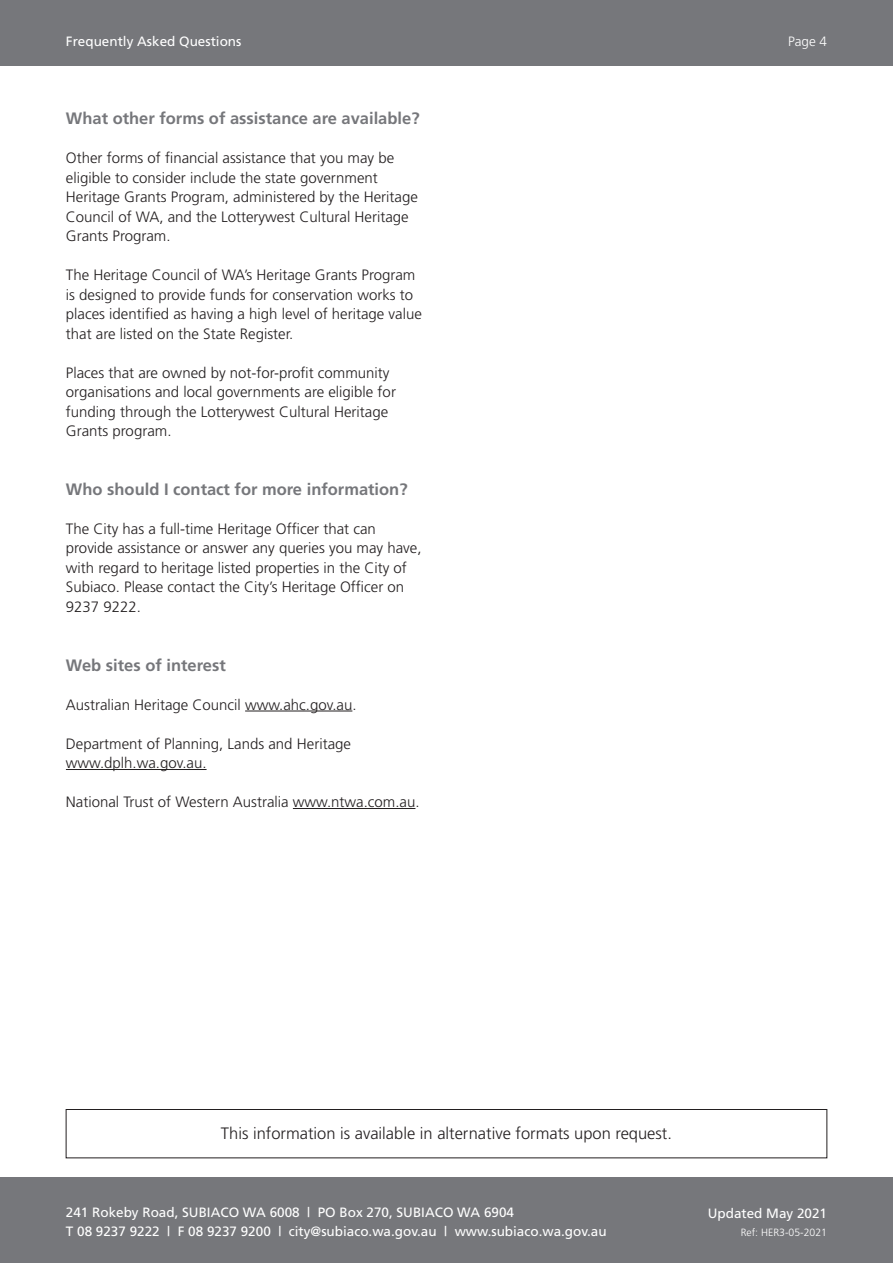
<style>
.page{position:relative;width:893px;height:1263px;background:#fff}
.page>*{position:absolute;margin:0;border:0;box-sizing:border-box;transform-origin:0 0}
.t1{font:700 16.5px "Frutiger";color:#76777b}
.t2{font:300 16.5px "Frutiger";color:#231f20}
.t3{font:300 15px/19.5px "Frutiger";color:#231f20}
.t4{font:13.5px/19.5px "Frutiger";color:#fff}
.t5{font:300 13.5px "Frutiger";color:#fff}
.t6{font:300 10.5px "Frutiger";color:#fff}
</style>
<div class="page">
<div style="left:0;top:1177px;width:893px;height:86px;background:#76777b"></div>
<div style="left:0;top:0;width:893px;height:66px;background:#76777b"></div>
<hr style="left:245px;top:711px;width:107px;height:1px;background:#231f20">
<hr style="left:66px;top:769px;width:141px;height:1px;background:#231f20">
<hr style="left:293px;top:808px;width:122px;height:1px;background:#231f20">
<div style="left:66px;top:1109px;width:761px;height:49px;border:1px solid #231f20"></div>
<p class="t4" style="left:66px;top:32px;width:177px">Frequently Asked Questions</p>
<p class="t5" style="left:788px;top:34px;width:41px">Page 4</p>
<p class="t1" style="left:66px;top:109px;width:355px">What other forms of assistance are available?</p>
<p class="t3" style="left:66px;top:149px;width:353px">Other forms of financial assistance that you may be eligible to consider include the state government Heritage Grants Program, administered by the Heritage Council of WA, and the Lotterywest Cultural Heritage Grants Program.</p>
<p class="t3" style="left:66px;top:266px;width:357px">The Heritage Council of WA’s Heritage Grants Program is designed to provide funds for conservation works to places identified as having a high level of heritage value that are listed on the State Register.</p>
<p class="t3" style="left:66px;top:363px;width:332px">Places that are owned by not-for-profit community organisations and local governments are eligible for funding through the Lotterywest Cultural Heritage Grants program.</p>
<p class="t1" style="left:66px;top:479px;width:343px">Who should I contact for more information?</p>
<p class="t3" style="left:66px;top:519px;width:357px">The City has a full-time Heritage Officer that can provide assistance or answer any queries you may have, with regard to heritage listed properties in the City of Subiaco. Please contact the City’s Heritage Officer on 9237 9222.</p>
<p class="t1" style="left:66px;top:655px;width:161px">Web sites of interest</p>
<p class="t3" style="left:66px;top:695px;width:292px">Australian Heritage Council www.ahc.gov.au.</p>
<p class="t3" style="left:66px;top:734px;width:287px">Department of Planning, Lands and Heritage www.dplh.wa.gov.au.</p>
<p class="t3" style="left:66px;top:792px;width:355px">National Trust of Western Australia www.ntwa.com.au.</p>
<p class="t2" style="left:221px;top:1124px;width:453px">This information is available in alternative formats upon request.</p>
<p class="t4" style="left:66px;top:1202px;width:542px">241 Rokeby Road, SUBIACO WA 6008 | PO Box 270, SUBIACO WA 6904<br>T 08 9237 9222 | F 08 9237 9200 | city@subiaco.wa.gov.au | www.subiaco.wa.gov.au</p>
<p class="t4" style="left:708px;top:1203px;width:121px">Updated May 2021</p>
<p class="t6" style="left:741px;top:1226px;width:88px">Ref: HER3-05-2021</p>
</div>
